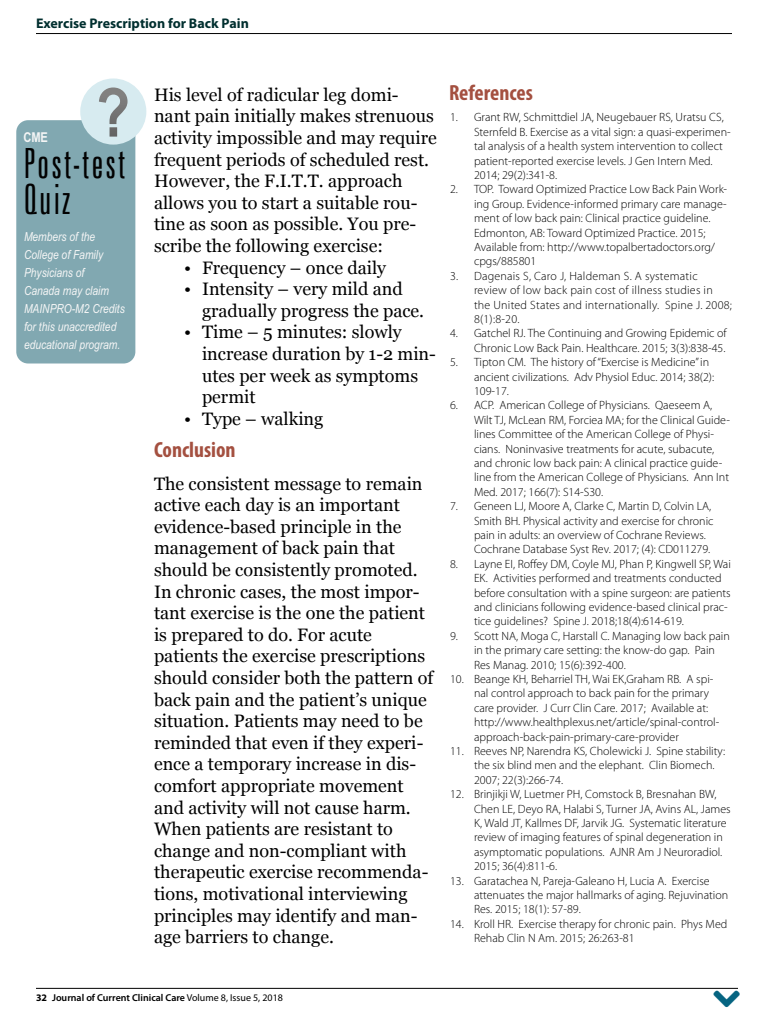
<style>
.page{position:relative;width:768px;height:1024px;background:#fff}
.page>*{position:absolute;margin:0;border:0;box-sizing:border-box;transform-origin:0 0}
.t1{font:300 extra-condensed 41.7px/36.1px "Zurich BT";letter-spacing:.05em;color:#020202}
.t2{font:700 condensed 22px "Myriad Pro";color:#a45040}
.t3{font:18px/21.6px "Georgia";color:#000}
.t4{font:700 14px "Myriad Pro";color:#012f2f}
.t5{font:700 13.6px "Arial Narrow";color:#f4f5f5}
.t6{font:italic 12.5px/18.1px "Arial Narrow";color:#f4f5f5}
.t7{font:300 12px/14.4px "Myriad Pro";color:#000}
.t8{font:300 12px/14.4px "Myriad Pro";letter-spacing:.02em;color:#000}
.t9{font:600 10px "Myriad Pro";color:#000}
.s1{font-weight:700}
.s2{font-weight:400}
</style>
<div class="page">
<hr style="left:36px;top:988px;width:702px;height:1px;background:#000">
<hr style="left:36px;top:33px;width:696px;height:1px;background:#000">
<div style="left:16px;top:120px;width:119px;height:244px;background:#81a8b1;border-radius:12px"></div>
<div style="left:80px;top:78px;width:66px;height:67px;background:#d7ebf0;border-radius:50%"></div>
<svg style="left:99px;top:87px;width:29px;height:50px"></svg>
<p class="t4" style="left:36px;top:14px;width:214px">Exercise Prescription for Back Pain</p>
<p class="t5" style="left:23px;top:127px;width:26px">CME</p>
<h1 class="t1" style="left:23px;top:146px;width:103px">Post-test<br>Quiz</h1>
<p class="t6" style="left:24px;top:227px;width:102px">Members of the<br>College of Family<br>Physicians of<br>Canada may claim<br>MAINPRO-M2 Credits for this unaccredited educational program.</p>
<p class="t3" style="left:154px;top:84px;width:284px">His level of radicular leg domi&shy;nant pain initially makes strenuous activity impossible and may require frequent periods of scheduled rest.<br>However, the F.I.T.T. approach allows you to start a suitable rou&shy;tine as soon as possible. You pre&shy;scribe the following exercise:</p>
<h3 class="t3" style="left:184px;top:257px;width:204px">• Frequency – once daily</h3>
<h3 class="t3" style="left:202px;top:279px;width:224px;text-indent:-18px">• Intensity – very mild and gradually progress the pace.</h3>
<h3 class="t3" style="left:202px;top:322px;width:235px;text-indent:-18px">• Time – 5 minutes: slowly increase duration by 1-2 min&shy;utes per week as symptoms permit</h3>
<h3 class="t3" style="left:184px;top:408px;width:141px">• Type – walking</h3>
<h2 class="t2" style="left:154px;top:436px;width:83px">Conclusion</h2>
<p class="t3" style="left:154px;top:473px;width:281px">The consistent message to remain active each day is an important evidence-based principle in the management of back pain that should be consistently promoted.<br>In chronic cases, the most impor&shy;tant exercise is the one the patient is prepared to do. For acute patients the exercise prescriptions should consider both the pattern of back pain and the patient’s unique situation. Patients may need to be reminded that even if they experi&shy;ence a temporary increase in dis&shy;comfort appropriate movement and activity will not cause harm.<br>When patients are resistant to change and non-compliant with therapeutic exercise recommenda&shy;tions, motivational interviewing principles may identify and man&shy;age barriers to change.</p>
<h2 class="t2" style="left:449px;top:79px;width:85px">References</h2>
<p class="t7" style="left:474px;top:110px;width:258px;text-indent:-24px">1. Grant RW, Schmittdiel JA, Neugebauer RS, Uratsu CS, Sternfeld B. Exercise as a vital sign: a quasi-experimen&shy;tal analysis of a health system intervention to collect patient-reported exercise levels. J Gen Intern Med.<br>2014; 29(2):341-8.</p>
<p class="t7" style="left:474px;top:182px;width:255px;text-indent:-24px">2. TOP. Toward Optimized Practice Low Back Pain Work&shy;ing Group. Evidence-informed primary care manage&shy;ment of low back pain: Clinical practice guideline.<br>Edmonton, AB: Toward Optimized Practice. 2015; Available from: http://www.topalbertadoctors.org/ cpgs/885801</p>
<p class="t8" style="left:474px;top:268px;width:260px;text-indent:-24px">3. Dagenais S, Caro J, Haldeman S. A systematic review of low back pain cost of illness studies in the United States and internationally. Spine J. 2008; 8(1):8-20.</p>
<p class="t7" style="left:450px;top:326px;width:278px;text-align:right">4. Gatchel RJ. The Continuing and Growing Epidemic of<br>Chronic Low Back Pain. Healthcare. 2015; 3(3):838-45.</p>
<p class="t7" style="left:474px;top:355px;width:242px;text-indent:-24px">5. Tipton CM. The history of “Exercise is Medicine” in ancient civilizations. Adv Physiol Educ. 2014; 38(2):<br>109-17.</p>
<p class="t7" style="left:474px;top:398px;width:257px;text-indent:-24px">6. ACP. American College of Physicians. Qaeseem A, Wilt TJ, McLean RM, Forciea MA; for the Clinical Guide&shy;lines Committee of the American College of Physi&shy;cians. Noninvasive treatments for acute, subacute, and chronic low back pain: A clinical practice guide&shy;line from the American College of Physicians. Ann Int Med. 2017; 166(7): S14-S30.</p>
<p class="t7" style="left:474px;top:499px;width:241px;text-indent:-24px">7. Geneen LJ, Moore A, Clarke C, Martin D, Colvin LA, Smith BH. Physical activity and exercise for chronic pain in adults: an overview of Cochrane Reviews.<br>Cochrane Database Syst Rev. 2017; (4): CD011279.</p>
<p class="t7" style="left:474px;top:556px;width:258px;text-indent:-24px">8. Layne EI, Roffey DM, Coyle MJ, Phan P, Kingwell SP, Wai EK. Activities performed and treatments conducted before consultation with a spine surgeon: are patients and clinicians following evidence-based clinical prac&shy;tice guidelines? Spine J. 2018;18(4):614-619.</p>
<p class="t7" style="left:474px;top:628px;width:257px;text-indent:-24px">9. Scott NA, Moga C, Harstall C. Managing low back pain in the primary care setting: the know-do gap. Pain<br>Res Manag. 2010; 15(6):392-400.</p>
<p class="t7" style="left:474px;top:672px;width:247px;text-indent:-24px">10. Beange KH, Beharriel TH, Wai EK,Graham RB. A spi&shy;nal control approach to back pain for the primary care provider. J Curr Clin Care. 2017; Available at: http://www.healthplexus.net/article/spinal-control&shy;approach-back-pain-primary-care-provider</p>
<p class="t7" style="left:474px;top:744px;width:253px;text-indent:-24px">11. Reeves NP, Narendra KS, Cholewicki J. Spine stability: the six blind men and the elephant. Clin Biomech.<br>2007; 22(3):266-74.</p>
<p class="t7" style="left:474px;top:787px;width:258px;text-indent:-24px">12. Brinjikji W, Luetmer PH, Comstock B, Bresnahan BW, Chen LE, Deyo RA, Halabi S, Turner JA, Avins AL, James K, Wald JT, Kallmes DF, Jarvik JG. Systematic literature review of imaging features of spinal degeneration in asymptomatic populations. AJNR Am J Neuroradiol.<br>2015; 36(4):811-6.</p>
<p class="t7" style="left:474px;top:873px;width:256px;text-indent:-24px">13. Garatachea N, Pareja-Galeano H, Lucia A. Exercise attenuates the major hallmarks of aging. Rejuvination<br>Res. 2015; 18(1): 57-89.</p>
<p class="t7" style="left:474px;top:916px;width:255px;text-indent:-24px">14. Kroll HR. Exercise therapy for chronic pain. Phys Med<br>Rehab Clin N Am. 2015; 26:263-81</p>
<p class="t9" style="left:36px;top:991px;width:249px"><span class="s1">32</span> Journal of Current Clinical Care <span class="s2">Volume 8, Issue 5, 2018</span></p>
</div>
